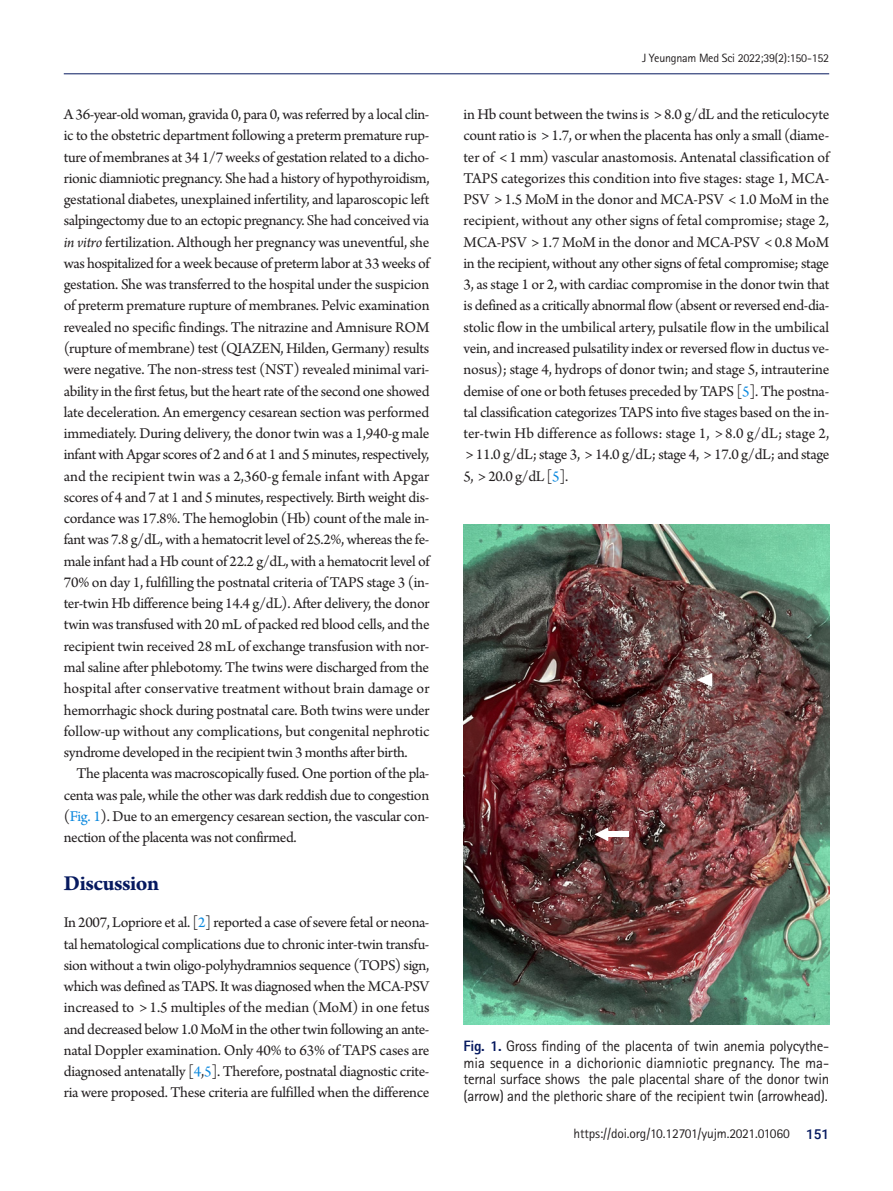
<style>
.page{position:relative;width:893px;height:1191px;background:#fff}
.page>*{position:absolute;margin:0;border:0;box-sizing:border-box;transform-origin:0 0}
.body-title{font:700 22.5px "Arno Pro";letter-spacing:-.02em;color:#06195f}
.body{font:15.75px/21.3px "Arno Pro";letter-spacing:-.02em;color:#231f20;text-align:justify}
.fig-caption{font:15px/16.5px "Rotis Sans Serif Std";letter-spacing:-.02em;color:#231f20;text-align:justify}
.t1{font:13.5px "Rotis Sans Serif Std";letter-spacing:-.01em;color:#231f20}
.t2{font:12px "Rotis Sans Serif Std";letter-spacing:-.02em;color:#231f20}
.s1{font-style:italic}
.s2{color:#0b88de}
.s3{font-weight:800;color:#06195f}
.s4{font-family:"Roboto";font-weight:500;color:#06195f}
</style>
<div class="page">
<img style="left:463px;top:525px;width:366px;height:499px">
<div style="left:607px;top:831px;width:21px;height:6px;background:#fff"></div>
<svg style="left:594px;top:827px;width:14px;height:14px"></svg>
<svg style="left:697px;top:673px;width:15px;height:14px"></svg>
<hr style="left:64px;top:73px;width:765px;height:1px;background:#06195f">
<p class="body" style="left:64px;top:104px;width:367px">A 36-year-old woman, gravida 0, para 0, was referred by a local clin&shy;ic to the obstetric department following a preterm premature rup&shy;ture of membranes at 34 1/7 weeks of gestation related to a dicho&shy;rionic diamniotic pregnancy. She had a history of hypothyroidism, gestational diabetes, unexplained infertility, and laparoscopic left salpingectomy due to an ectopic pregnancy. She had conceived via <span class="s1">in vitro</span> fertilization. Although her pregnancy was uneventful, she was hospitalized for a week because of preterm labor at 33 weeks of gestation. She was transferred to the hospital under the suspicion of preterm premature rupture of membranes. Pelvic examination revealed no specific findings. The nitrazine and Amnisure ROM (rupture of membrane) test (QIAZEN, Hilden, Germany) results were negative. The non-stress test (NST) revealed minimal vari&shy;ability in the first fetus, but the heart rate of the second one showed late deceleration. An emergency cesarean section was performed immediately. During delivery, the donor twin was a 1,940-g male infant with Apgar scores of 2 and 6 at 1 and 5 minutes, respectively, and the recipient twin was a 2,360-g female infant with Apgar scores of 4 and 7 at 1 and 5 minutes, respectively. Birth weight dis&shy;cordance was 17.8%. The hemoglobin (Hb) count of the male in&shy;fant was 7.8 g/dL, with a hematocrit level of 25.2%, whereas the fe&shy;male infant had a Hb count of 22.2 g/dL, with a hematocrit level of 70% on day 1, fulfilling the postnatal criteria of TAPS stage 3 (in&shy;ter-twin Hb difference being 14.4 g/dL). After delivery, the donor twin was transfused with 20 mL of packed red blood cells, and the recipient twin received 28 mL of exchange transfusion with nor&shy;mal saline after phlebotomy. The twins were discharged from the hospital after conservative treatment without brain damage or hemorrhagic shock during postnatal care. Both twins were under follow-up without any complications, but congenital nephrotic syndrome developed in the recipient twin 3 months after birth.</p>
<p class="body" style="left:64px;top:764px;width:367px;text-indent:13px">The placenta was macroscopically fused. One portion of the pla&shy;centa was pale, while the other was dark reddish due to congestion (<span class="s2">Fig. 1</span>). Due to an emergency cesarean section, the vascular con&shy;nection of the placenta was not confirmed.</p>
<p class="body-title" style="left:64px;top:870px;width:97px">Discussion</p>
<p class="body" style="left:64px;top:912px;width:367px">In 2007, Lopriore et al. [<span class="s2">2</span>] reported a case of severe fetal or neona&shy;tal hematological complications due to chronic inter-twin transfu&shy;sion without a twin oligo-polyhydramnios sequence (TOPS) sign, which was defined as TAPS. It was diagnosed when the MCA-PSV increased to &gt; 1.5 multiples of the median (MoM) in one fetus and decreased below 1.0 MoM in the other twin following an ante&shy;natal Doppler examination. Only 40% to 63% of TAPS cases are diagnosed antenatally [<span class="s2">4</span>,<span class="s2">5</span>]. Therefore, postnatal diagnostic crite&shy;ria were proposed. These criteria are fulfilled when the difference</p>
<p class="t2" style="left:642px;top:51px;width:189px">J Yeungnam Med Sci 2022;39(2):150-152</p>
<p class="body" style="left:463px;top:104px;width:367px">in Hb count between the twins is &gt; 8.0 g/dL and the reticulocyte count ratio is &gt; 1.7, or when the placenta has only a small (diame&shy;ter of &lt; 1 mm) vascular anastomosis. Antenatal classification of TAPS categorizes this condition into five stages: stage 1, MCA-PSV &gt; 1.5 MoM in the donor and MCA-PSV &lt; 1.0 MoM in the recipient, without any other signs of fetal compromise; stage 2, MCA-PSV &gt; 1.7 MoM in the donor and MCA-PSV &lt; 0.8 MoM in the recipient, without any other signs of fetal compromise; stage 3, as stage 1 or 2, with cardiac compromise in the donor twin that is defined as a critically abnormal flow (absent or reversed end-dia&shy;stolic flow in the umbilical artery, pulsatile flow in the umbilical vein, and increased pulsatility index or reversed flow in ductus ve&shy;nosus); stage 4, hydrops of donor twin; and stage 5, intrauterine demise of one or both fetuses preceded by TAPS [<span class="s2">5</span>]. The postna&shy;tal classification categorizes TAPS into five stages based on the in&shy;ter-twin Hb difference as follows: stage 1, &gt; 8.0 g/dL; stage 2, &gt; 11.0 g/dL; stage 3, &gt; 14.0 g/dL; stage 4, &gt; 17.0 g/dL; and stage 5, &gt; 20.0 g/dL [<span class="s2">5</span>].</p>
<p class="fig-caption" style="left:463px;top:1038px;width:367px"><span class="s3">Fig. 1.</span> Gross finding of the placenta of twin anemia polycythe&shy;mia sequence in a dichorionic diamniotic pregnancy. The ma&shy;ternal surface shows the pale placental share of the donor twin (arrow) and the plethoric share of the recipient twin (arrowhead).</p>
<p class="t1" style="left:573px;top:1125px;width:257px">https://doi.org/10.12701/yujm.2021.01060 <span class="s4">151</span></p>
</div>
